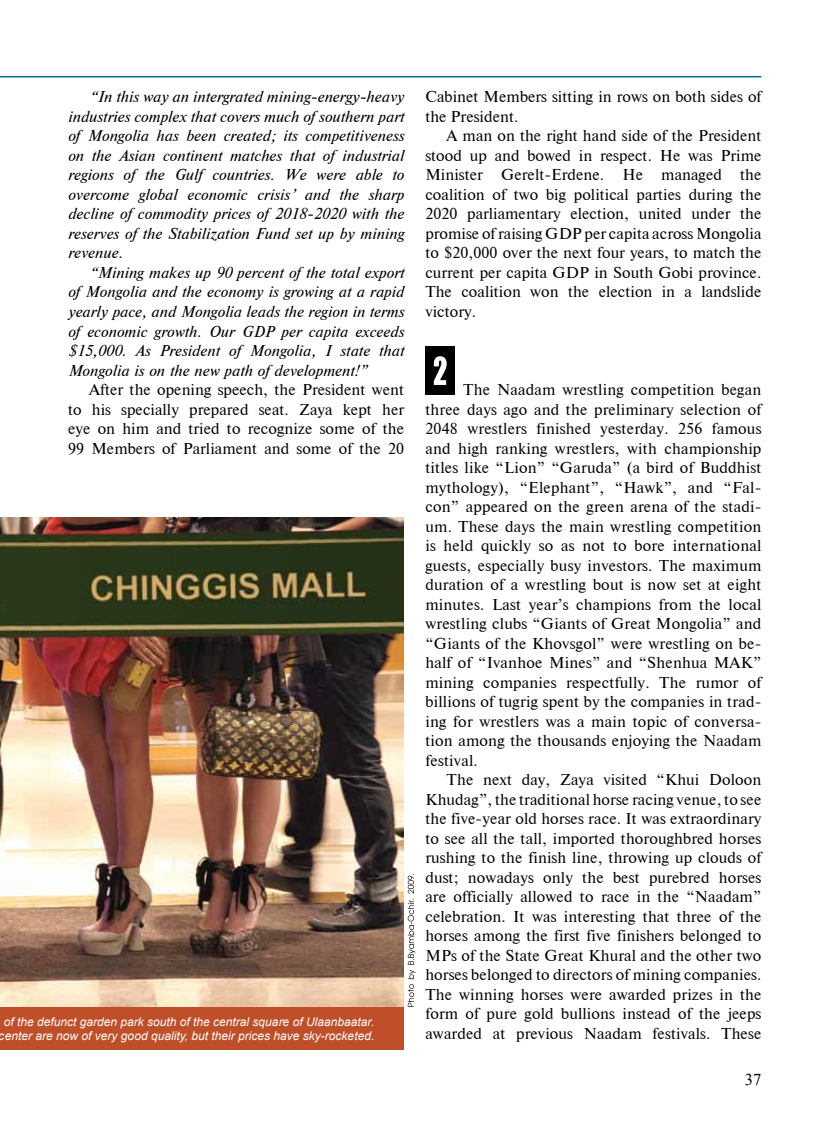
<style>
.page{position:relative;width:838px;height:1136px;background:#fff}
.page>*{position:absolute;margin:0;border:0;box-sizing:border-box;transform-origin:0 0}
.t1{font:16.5px "Times New Roman";color:#000}
.t2{font:15px/19.5px "Ch Newton";letter-spacing:.005em;color:#000;text-align:justify}
.t3{font:italic 15px/19.5px "Ch Newton";letter-spacing:.005em;color:#000;text-align:justify}
.t4{font:italic 12px/14.4px "Arial";color:#fff;text-align:center}
</style>
<div class="page">
<hr style="left:0;top:76px;width:761px;height:1px;background:#0066a6">
<img style="left:0;top:518px;width:403px;height:489px">
<div style="left:0;top:1007px;width:403px;height:42px;background:#bf4f28"></div>
<svg style="left:408px;top:874px;width:7px;height:132px"></svg>
<div style="left:425px;top:346px;width:30px;height:49px;background:#000"></div>
<svg style="left:434px;top:356px;width:13px;height:29px"></svg>
<p class="t3" style="left:68px;top:87px;width:337px;text-indent:21px">“In this way an intergrated mining-energy-heavy industries complex that covers much of southern part of Mongolia has been created; its competitiveness on the Asian continent matches that of industrial regions of the Gulf countries. We were able to overcome global economic crisis’ and the sharp decline of commodity prices of 2018-2020 with the reserves of the Stabilization Fund set up by mining revenue.</p>
<p class="t3" style="left:68px;top:262px;width:337px;text-indent:21px">“Mining makes up 90 percent of the total export of Mongolia and the economy is growing at a rapid yearly pace, and Mongolia leads the region in terms of economic growth. Our GDP per capita exceeds $15,000. As President of Mongolia, I state that Mongolia is on the new path of development!”</p>
<p class="t2" style="left:68px;top:379px;width:337px;text-indent:21px">After the opening speech, the President went to his specially prepared seat. Zaya kept her eye on him and tried to recognize some of the 99 Members of Parliament and some of the 20</p>
<p class="t4" style="left:-1px;top:1014px;width:377px">of the defunct garden park south of the central square of Ulaanbaatar. center are now of very good quality, but their prices have sky-rocketed.</p>
<p class="t2" style="left:425px;top:87px;width:337px">Cabinet Members sitting in rows on both sides of the President.</p>
<p class="t2" style="left:425px;top:126px;width:337px;text-indent:21px">A man on the right hand side of the President stood up and bowed in respect. He was Prime Minister Gerelt-Erdene. He managed the coalition of two big political parties during the 2020 parliamentary election, united under the promise of raising GDP per capita across Mongolia to $20,000 over the next four years, to match the current per capita GDP in South Gobi province.<br>The coalition won the election in a landslide victory.</p>
<p class="t2" style="left:425px;top:379px;width:337px;text-indent:38px">The Naadam wrestling competition began three days ago and the preliminary selection of 2048 wrestlers finished yesterday. 256 famous and high ranking wrestlers, with championship titles like “Lion” “Garuda” (a bird of Buddhist mythology), “Elephant”, “Hawk”, and “Fal&shy;con” appeared on the green arena of the stadi&shy;um. These days the main wrestling competition is held quickly so as not to bore international guests, especially busy investors. The maximum duration of a wrestling bout is now set at eight minutes. Last year’s champions from the local wrestling clubs “Giants of Great Mongolia” and “Giants of the Khovsgol” were wrestling on be&shy;half of “Ivanhoe Mines” and “Shenhua MAK” mining companies respectfully. The rumor of billions of tugrig spent by the companies in trad&shy;ing for wrestlers was a main topic of conversa&shy;tion among the thousands enjoying the Naadam festival.</p>
<p class="t2" style="left:425px;top:769px;width:337px;text-indent:21px">The next day, Zaya visited “Khui Doloon Khudag”, the traditional horse racing venue, to see the five-year old horses race. It was extraordinary to see all the tall, imported thoroughbred horses rushing to the finish line, throwing up clouds of dust; nowadays only the best purebred horses are officially allowed to race in the “Naadam” celebration. It was interesting that three of the horses among the first five finishers belonged to MPs of the State Great Khural and the other two horses belonged to directors of mining companies.<br>The winning horses were awarded prizes in the form of pure gold bullions instead of the jeeps awarded at previous Naadam festivals. These</p>
<p class="t1" style="left:745px;top:1068px;width:18px">37</p>
</div>
